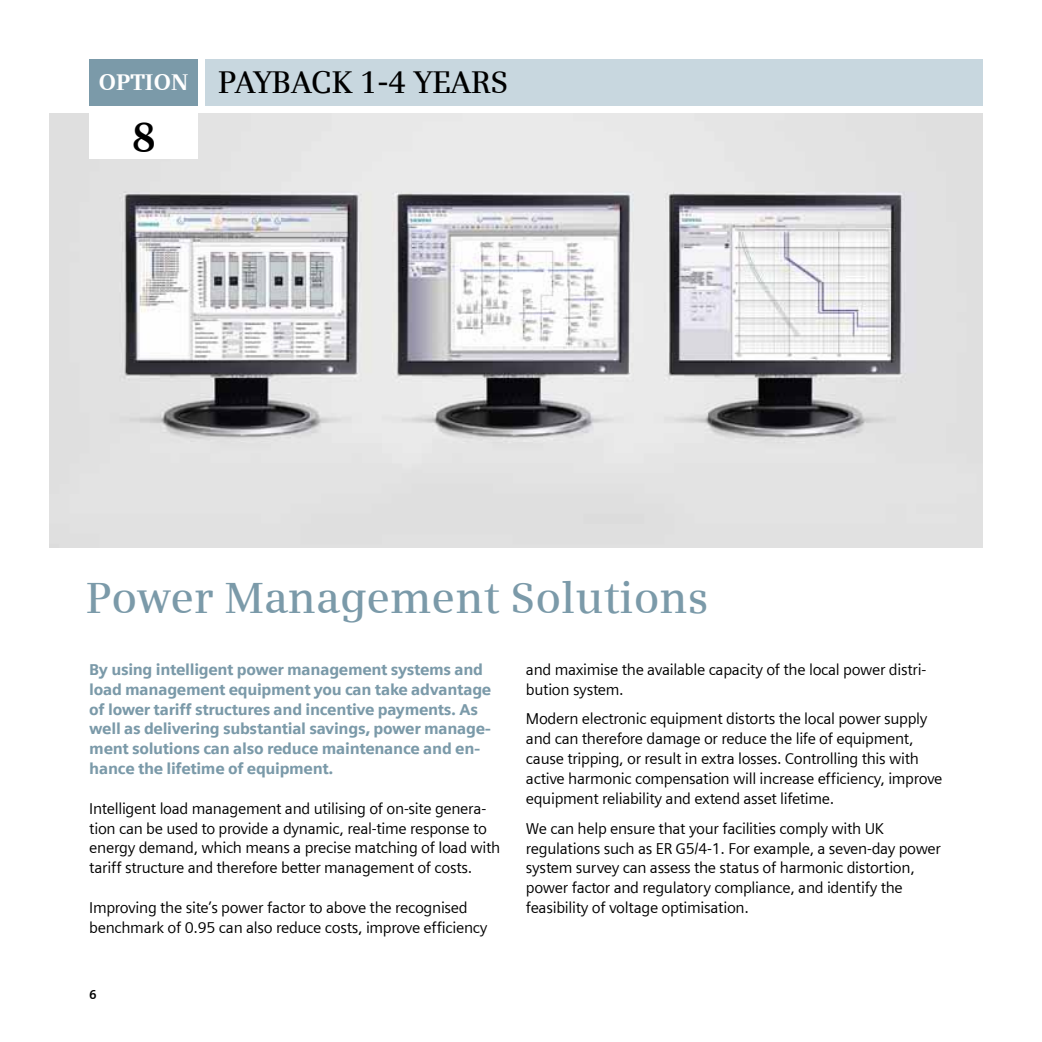
<style>
.page{position:relative;width:1042px;height:1042px;background:#fff}
.page>*{position:absolute;margin:0;border:0;box-sizing:border-box;transform-origin:0 0}
.t1{font:600 43.75px "Siemens Serif";color:#7b9aa9}
.t2{font:600 42px "Siemens Serif";color:#000}
.t3{font:600 31.5px "Siemens Serif";letter-spacing:-.01em;color:#000}
.t4{font:15.75px/19.8px "Siemens Sans";letter-spacing:-.02em;color:#000}
.t5{font:900 15.75px/19.8px "Siemens Sans";letter-spacing:-.02em;color:#7b9aa9}
.t6{font:700 13.12px "Siemens Sans";color:#000}
.s1{font-size:22.75px;color:#fff}
</style>
<div class="page">
<img style="left:50px;top:113px;width:932px;height:434px">
<div style="left:89px;top:60px;width:109px;height:46px;background:#7b9aa9"></div>
<div style="left:89px;top:113px;width:109px;height:46px;background:#fff"></div>
<div style="left:205px;top:60px;width:777px;height:46px;background:#c8d7df"></div>
<h3 class="t3" style="left:98px;top:64px;width:411px"><span class="s1">OPTION</span> PAYBACK 1-4 YEARS</h3>
<h2 class="t2" style="left:132px;top:112px;width:26px">8</h2>
<h1 class="t1" style="left:86px;top:572px;width:624px">Power Management Solutions</h1>
<p class="t5" style="left:89px;top:659px;width:404px">By using intelligent power management systems and load management equipment you can take advantage of lower tariff structures and incentive payments. As well as delivering substantial savings, power manage&shy;ment solutions can also reduce maintenance and en&shy;hance the lifetime of equipment.</p>
<p class="t4" style="left:89px;top:798px;width:413px">Intelligent load management and utilising of on-site genera&shy;tion can be used to provide a dynamic, real-time response to energy demand, which means a precise matching of load with tariff structure and therefore better management of costs.</p>
<p class="t4" style="left:89px;top:898px;width:400px">Improving the site’s power factor to above the recognised benchmark of 0.95 can also reduce costs, improve efficiency</p>
<p class="t4" style="left:526px;top:659px;width:402px">and maximise the available capacity of the local power distri&shy;bution system.</p>
<p class="t4" style="left:526px;top:709px;width:418px">Modern electronic equipment distorts the local power supply and can therefore damage or reduce the life of equipment, cause tripping, or result in extra losses. Controlling this with active harmonic compensation will increase efficiency, improve equipment reliability and extend asset lifetime.</p>
<p class="t4" style="left:526px;top:818px;width:417px">We can help ensure that your facilities comply with UK regulations such as ER G5/4-1. For example, a seven-day power system survey can assess the status of harmonic distortion, power factor and regulatory compliance, and identify the feasibility of voltage optimisation.</p>
<p class="t6" style="left:89px;top:987px;width:9px">6</p>
</div>
